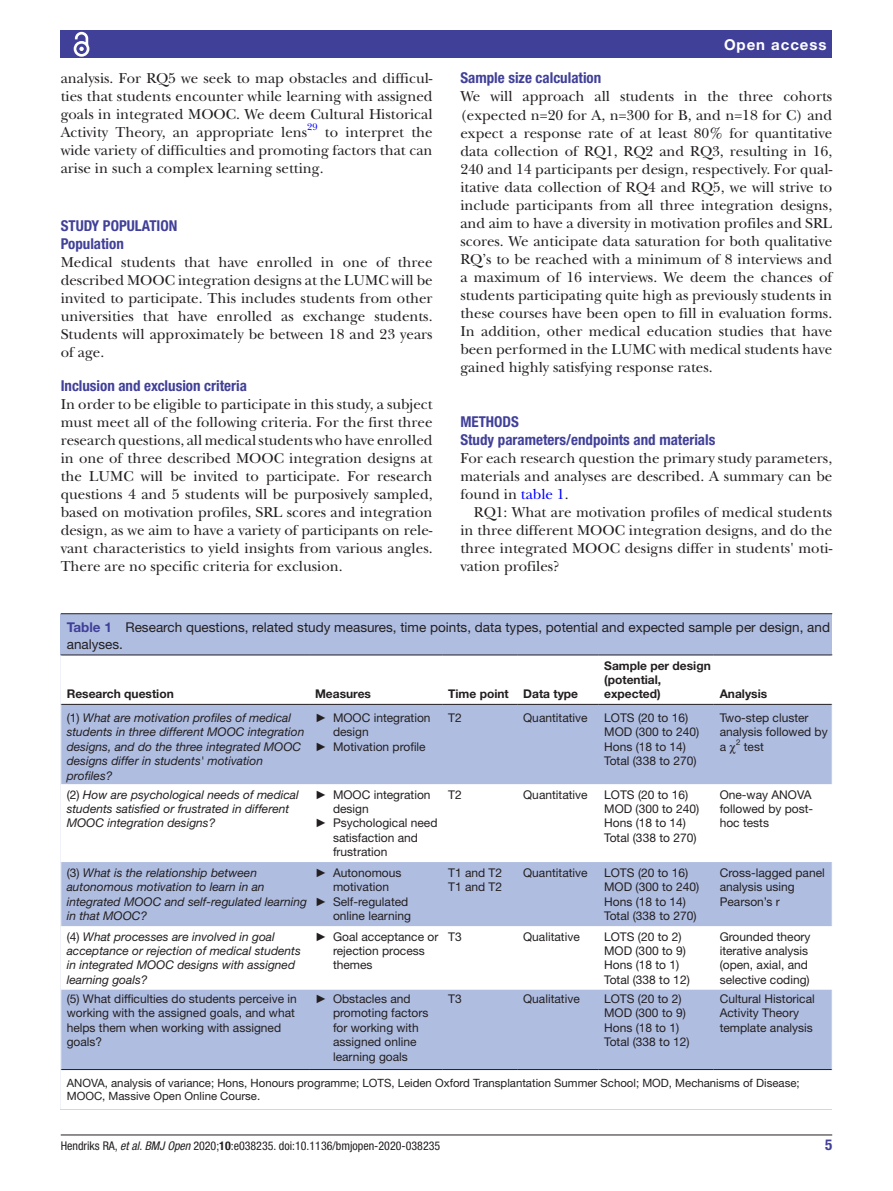
<style>
.page{position:relative;width:893px;height:1191px;background:#fff}
.page>*{position:absolute;margin:0;border:0;box-sizing:border-box;transform-origin:0 0}
.t1{font:15px/18px "New Baskerville";color:#231f20;text-align:justify}
.t2{font:700 condensed 15px/18px "Helvetica Neue LT Std";color:#414099}
.t3{font:700 15px "Helvetica Neue LT Std";letter-spacing:.065em;color:#fff}
.t4{font:13.5px/16.5px "Helvetica Neue LT Std";color:#231f20}
.t5{font:12px/14.4px "Helvetica Neue LT Std";color:#231f20}
.t6{font:italic 12px/14.4px "Helvetica Neue LT Std";color:#231f20}
.t7{font:700 12px/14.4px "Helvetica Neue LT Std";color:#231f20}
.t8{font:condensed 12px "Helvetica Neue LT Std";color:#231f20}
.t9{font:11.4px/13.6px "Helvetica Neue LT Std";color:#231f20}
.t10{font:9.9px "New Baskerville";color:#00f}
.t11{font:7.95px "Helvetica Neue LT Std";color:#231f20}
.s1{color:#00f}
.s2{font-weight:700;color:#414099}
.s3{font-style:normal}
.s4{font-family:"Arial"}
.s5{font-style:italic}
.s6{font-weight:700}
</style>
<div class="page">
<hr style="left:61px;top:1134px;width:771px;height:1px;background:#231f20">
<div style="left:61px;top:31px;width:771px;height:27px;background:#414099"></div>
<svg style="left:73px;top:31px;width:17px;height:26px"></svg>
<div style="left:61px;top:614px;width:771px;height:495px;background:#afbde1"></div>
<hr style="left:61px;top:613px;width:771px;height:1px;background:#231f20">
<div style="left:61px;top:655px;width:771px;height:454px;background:#fff"></div>
<svg style="left:61px;top:705px;width:771px;height:364px"></svg>
<hr style="left:61px;top:654px;width:248px;height:1px;background:#231f20">
<hr style="left:61px;top:704px;width:248px;height:1px;background:#231f20">
<hr style="left:309px;top:654px;width:133px;height:1px;background:#231f20">
<hr style="left:309px;top:704px;width:133px;height:1px;background:#231f20">
<hr style="left:442px;top:654px;width:75px;height:1px;background:#231f20">
<hr style="left:442px;top:704px;width:75px;height:1px;background:#231f20">
<hr style="left:517px;top:654px;width:81px;height:1px;background:#231f20">
<hr style="left:517px;top:704px;width:81px;height:1px;background:#231f20">
<hr style="left:598px;top:654px;width:116px;height:1px;background:#231f20">
<hr style="left:598px;top:704px;width:116px;height:1px;background:#231f20">
<hr style="left:714px;top:654px;width:118px;height:1px;background:#231f20">
<hr style="left:714px;top:704px;width:118px;height:1px;background:#231f20">
<hr style="left:309px;top:1069px;width:133px;height:1px;background:#231f20">
<hr style="left:442px;top:1069px;width:75px;height:1px;background:#231f20">
<hr style="left:517px;top:1069px;width:81px;height:1px;background:#231f20">
<hr style="left:598px;top:1069px;width:116px;height:1px;background:#231f20">
<hr style="left:714px;top:1069px;width:118px;height:1px;background:#231f20">
<hr style="left:61px;top:1069px;width:248px;height:1px;background:#231f20">
<hr style="left:67px;top:1099px;width:765px;height:2px;background:#fff">
<svg style="left:730px;top:744px;width:6px;height:9px"></svg>
<p class="t1" style="left:61px;top:69px;width:373px">analysis. For RQ5 we seek to map obstacles and difficul&shy;ties that students encounter while learning with assigned goals in integrated MOOC. We deem Cultural Historical Activity Theory, an appropriate lens</p>
<p class="t10" style="left:307px;top:121px;width:12px">29</p>
<p class="t1" style="left:61px;top:123px;width:373px;text-indent:264px">to interpret the wide variety of difficulties and promoting factors that can arise in such a complex learning setting.</p>
<p class="t2" style="left:61px;top:216px;width:118px">STUDY POPULATION<br>Population</p>
<p class="t1" style="left:61px;top:253px;width:373px">Medical students that have enrolled in one of three described MOOC integration designs at the LUMC will be invited to participate. This includes students from other universities that have enrolled as exchange students.<br>Students will approximately be between 18 and 23 years of age.</p>
<p class="t2" style="left:61px;top:376px;width:188px">Inclusion and exclusion criteria</p>
<p class="t1" style="left:61px;top:395px;width:373px">In order to be eligible to participate in this study, a subject must meet all of the following criteria. For the first three research questions, all medical students who have enrolled in one of three described MOOC integration designs at the LUMC will be invited to participate. For research questions 4 and 5 students will be purposively sampled, based on motivation profiles, SRL scores and integration design, as we aim to have a variety of participants on rele&shy;vant characteristics to yield insights from various angles.<br>There are no specific criteria for exclusion.</p>
<p class="t3" style="left:724px;top:35px;width:104px">Open access</p>
<p class="t2" style="left:460px;top:69px;width:142px">Sample size calculation</p>
<p class="t1" style="left:460px;top:88px;width:373px">We will approach all students in the three cohorts (expected n=20 for A, n=300 for B, and n=18 for C) and expect a response rate of at least 80% for quantitative data collection of RQ1, RQ2 and RQ3, resulting in 16, 240 and 14 participants per design, respectively. For qual&shy;itative data collection of RQ4 and RQ5, we will strive to include participants from all three integration designs, and aim to have a diversity in motivation profiles and SRL scores. We anticipate data saturation for both qualitative RQ’s to be reached with a minimum of 8 interviews and a maximum of 16 interviews. We deem the chances of students participating quite high as previously students in these courses have been open to fill in evaluation forms.<br>In addition, other medical education studies that have been performed in the LUMC with medical students have gained highly satisfying response rates.</p>
<p class="t2" style="left:460px;top:412px;width:257px">METHODS<br>Study parameters/endpoints and materials</p>
<p class="t1" style="left:460px;top:449px;width:373px">For each research question the primary study parameters, materials and analyses are described. A summary can be found in <span class="s1">table 1</span>.</p>
<p class="t1" style="left:460px;top:503px;width:373px;text-indent:14px">RQ1: What are motivation profiles of medical students in three different MOOC integration designs, and do the three integrated MOOC designs differ in students' moti&shy;vation profiles?</p>
<p class="t4" style="left:67px;top:619px;width:765px"><span class="s2">Table 1</span> Research questions, related study measures, time points, data types, potential and expected sample per design, and analyses.</p>
<p class="t7" style="left:67px;top:686px;width:109px">Research question</p>
<p class="t7" style="left:315px;top:686px;width:58px">Measures</p>
<p class="t7" style="left:448px;top:686px;width:131px">Time point Data type</p>
<p class="t7" style="left:604px;top:658px;width:108px">Sample per design (potential, expected)</p>
<p class="t7" style="left:720px;top:686px;width:49px">Analysis</p>
<p class="t6" style="left:67px;top:710px;width:239px"><span class="s3">(1)</span> What are motivation profiles of medical students in three different MOOC integration designs, and do the three integrated MOOC designs differ in students' motivation profiles?</p>
<p class="t5" style="left:315px;top:710px;width:117px"><span class="s4">►</span> MOOC integration</p>
<p class="t5" style="left:333px;top:724px;width:37px">design</p>
<p class="t5" style="left:315px;top:739px;width:112px"><span class="s4">►</span> Motivation profile</p>
<p class="t6" style="left:67px;top:787px;width:234px"><span class="s3">(2)</span> How are psychological needs of medical students satisfied or frustrated in different<br>MOOC integration designs?</p>
<p class="t5" style="left:315px;top:787px;width:117px"><span class="s4">►</span> MOOC integration</p>
<p class="t5" style="left:333px;top:801px;width:37px">design</p>
<p class="t5" style="left:315px;top:816px;width:124px"><span class="s4">►</span> Psychological need</p>
<p class="t5" style="left:333px;top:830px;width:86px">satisfaction and</p>
<p class="t5" style="left:333px;top:844px;width:56px">frustration</p>
<p class="t6" style="left:67px;top:865px;width:242px"><span class="s3">(3)</span> What is the relationship between autonomous motivation to learn in an integrated MOOC and self-regulated learning in that MOOC?</p>
<p class="t5" style="left:315px;top:865px;width:88px"><span class="s4">►</span> Autonomous</p>
<p class="t5" style="left:333px;top:879px;width:58px">motivation</p>
<p class="t5" style="left:315px;top:894px;width:95px"><span class="s4">►</span> Self-regulated</p>
<p class="t5" style="left:333px;top:908px;width:79px">online learning</p>
<p class="t5" style="left:448px;top:710px;width:15px">T2</p>
<p class="t5" style="left:523px;top:710px;width:66px">Quantitative</p>
<p class="t5" style="left:604px;top:710px;width:96px">LOTS (20 to 16)<br>MOD (300 to 240)<br>Hons (18 to 14)<br>Total (338 to 270)</p>
<p class="t5" style="left:720px;top:710px;width:109px">Two-step cluster analysis followed by a</p>
<p class="t11" style="left:736px;top:738px;width:6px">2</p>
<p class="t5" style="left:744px;top:739px;width:22px">test</p>
<p class="t5" style="left:448px;top:787px;width:15px">T2</p>
<p class="t5" style="left:523px;top:787px;width:66px">Quantitative</p>
<p class="t5" style="left:604px;top:787px;width:96px">LOTS (20 to 16)<br>MOD (300 to 240)<br>Hons (18 to 14)<br>Total (338 to 270)</p>
<p class="t5" style="left:720px;top:787px;width:95px">One-way ANOVA followed by post&shy;hoc tests</p>
<p class="t5" style="left:448px;top:865px;width:56px">T1 and T2<br>T1 and T2</p>
<p class="t5" style="left:523px;top:865px;width:66px">Quantitative</p>
<p class="t5" style="left:604px;top:865px;width:96px">LOTS (20 to 16)<br>MOD (300 to 240)<br>Hons (18 to 14)<br>Total (338 to 270)</p>
<p class="t5" style="left:720px;top:865px;width:107px">Cross-lagged panel analysis using<br>Pearson’s r</p>
<p class="t6" style="left:67px;top:929px;width:236px"><span class="s3">(4)</span> What processes are involved in goal acceptance or rejection of medical students in integrated MOOC designs with assigned learning goals?</p>
<p class="t5" style="left:333px;top:929px;width:107px;text-indent:-18px"><span class="s4">►</span> Goal acceptance or rejection process themes</p>
<p class="t5" style="left:448px;top:929px;width:15px">T3</p>
<p class="t5" style="left:523px;top:929px;width:58px">Qualitative</p>
<p class="t5" style="left:604px;top:929px;width:87px">LOTS (20 to 2)<br>MOD (300 to 9)<br>Hons (18 to 1)<br>Total (338 to 12)</p>
<p class="t5" style="left:720px;top:929px;width:92px">Grounded theory iterative analysis (open, axial, and selective coding)</p>
<p class="t5" style="left:67px;top:991px;width:232px">(5) What difficulties do students perceive in working with the assigned goals, and what helps them when working with assigned goals?</p>
<p class="t5" style="left:333px;top:991px;width:97px;text-indent:-18px"><span class="s4">►</span> Obstacles and promoting factors for working with assigned online learning goals</p>
<p class="t5" style="left:448px;top:991px;width:15px">T3</p>
<p class="t5" style="left:523px;top:991px;width:58px">Qualitative</p>
<p class="t5" style="left:604px;top:991px;width:87px">LOTS (20 to 2)<br>MOD (300 to 9)<br>Hons (18 to 1)<br>Total (338 to 12)</p>
<p class="t5" style="left:720px;top:991px;width:97px">Cultural Historical<br>Activity Theory template analysis</p>
<p class="t9" style="left:67px;top:1075px;width:734px">ANOVA, analysis of variance; Hons, Honours programme; LOTS, Leiden Oxford Transplantation Summer School; MOD, Mechanisms of Disease;<br>MOOC, Massive Open Online Course.</p>
<p class="t8" style="left:61px;top:1138px;width:381px">Hendriks RA, <span class="s5">et al</span>. <span class="s5">BMJ Open</span> 2020;<span class="s6">10</span>:e038235. doi:10.1136/bmjopen-2020-038235</p>
<p class="t2" style="left:825px;top:1135px;width:9px">5</p>
</div>
